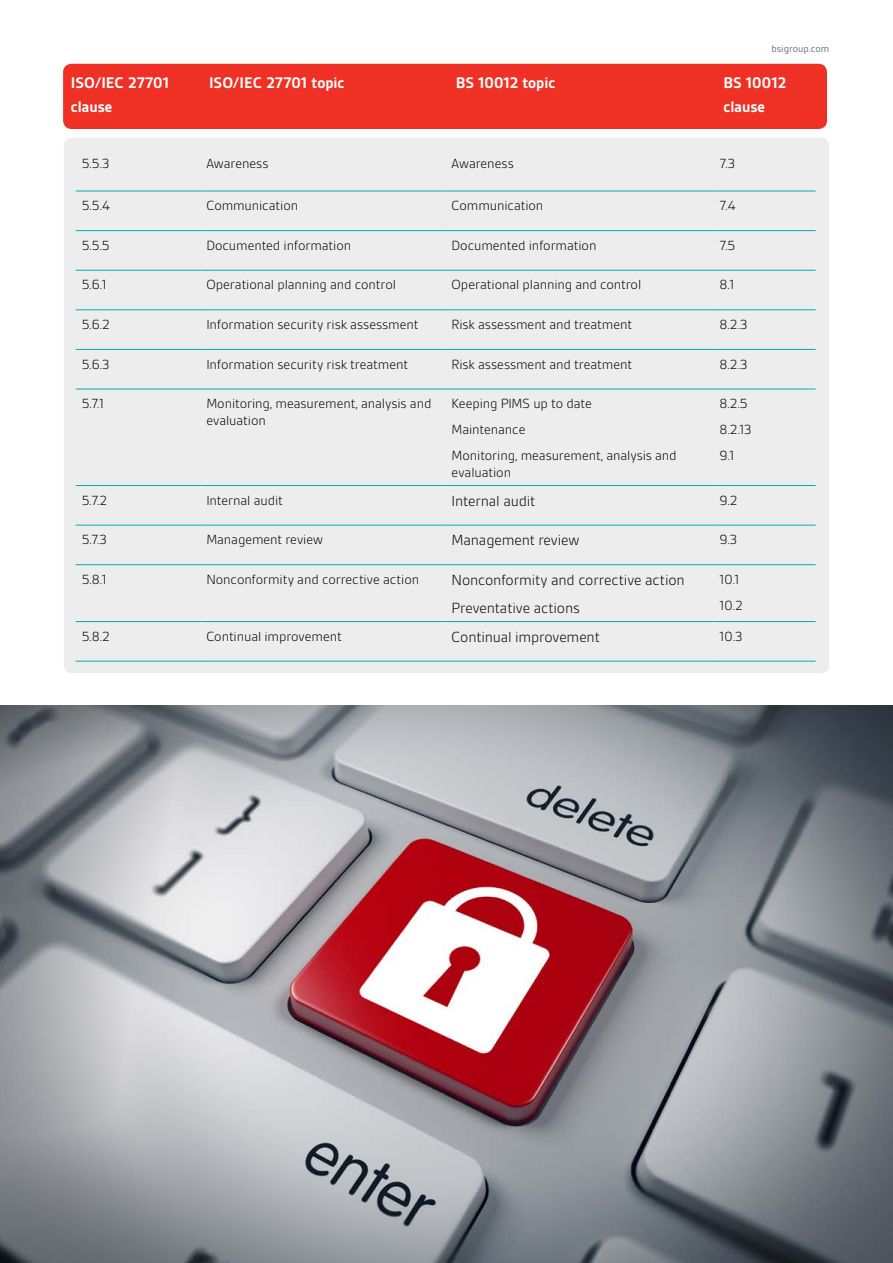
<style>
.page{position:relative;width:893px;height:1263px;background:#fff}
.page>*{position:absolute;margin:0;border:0;box-sizing:border-box;transform-origin:0 0}
.t1{font:700 16.5px/24px "BSI Gesta";letter-spacing:-.005em;color:#fff}
.t2{font:300 15.75px/28px "BSI Gesta";letter-spacing:-.01em;color:#000}
.t3{font:300 14.25px/25.8px "BSI Gesta";letter-spacing:-.005em;color:#000}
.t4{font:10.5px "BSI Gesta";color:#6d6e71}
</style>
<div class="page">
<div style="left:63px;top:64px;width:764px;height:65px;background:#ee3124;border-radius:9px"></div>
<div style="left:64px;top:138px;width:765px;height:535px;background:#ecedec;border-radius:9px"></div>
<hr style="left:76px;top:191px;width:124px;height:1px;background:#00acbd">
<hr style="left:200px;top:191px;width:246px;height:1px;background:#00acbd">
<hr style="left:446px;top:191px;width:267px;height:1px;background:#00acbd">
<hr style="left:713px;top:191px;width:103px;height:1px;background:#00acbd">
<hr style="left:76px;top:230px;width:124px;height:1px;background:#00acbd">
<hr style="left:200px;top:230px;width:246px;height:1px;background:#00acbd">
<hr style="left:446px;top:230px;width:267px;height:1px;background:#00acbd">
<hr style="left:713px;top:230px;width:103px;height:1px;background:#00acbd">
<hr style="left:76px;top:270px;width:124px;height:1px;background:#00acbd">
<hr style="left:200px;top:270px;width:246px;height:1px;background:#00acbd">
<hr style="left:446px;top:270px;width:267px;height:1px;background:#00acbd">
<hr style="left:713px;top:270px;width:103px;height:1px;background:#00acbd">
<hr style="left:76px;top:310px;width:124px;height:1px;background:#00acbd">
<hr style="left:200px;top:310px;width:246px;height:1px;background:#00acbd">
<hr style="left:446px;top:310px;width:267px;height:1px;background:#00acbd">
<hr style="left:713px;top:310px;width:103px;height:1px;background:#00acbd">
<hr style="left:76px;top:349px;width:124px;height:1px;background:#00acbd">
<hr style="left:200px;top:349px;width:246px;height:1px;background:#00acbd">
<hr style="left:446px;top:349px;width:267px;height:1px;background:#00acbd">
<hr style="left:713px;top:349px;width:103px;height:1px;background:#00acbd">
<hr style="left:76px;top:389px;width:124px;height:1px;background:#00acbd">
<hr style="left:200px;top:389px;width:246px;height:1px;background:#00acbd">
<hr style="left:446px;top:389px;width:267px;height:1px;background:#00acbd">
<hr style="left:713px;top:389px;width:103px;height:1px;background:#00acbd">
<hr style="left:76px;top:485px;width:124px;height:1px;background:#00acbd">
<hr style="left:200px;top:485px;width:246px;height:1px;background:#00acbd">
<hr style="left:446px;top:485px;width:267px;height:1px;background:#00acbd">
<hr style="left:713px;top:485px;width:103px;height:1px;background:#00acbd">
<hr style="left:76px;top:525px;width:124px;height:1px;background:#00acbd">
<hr style="left:200px;top:525px;width:246px;height:1px;background:#00acbd">
<hr style="left:446px;top:525px;width:267px;height:1px;background:#00acbd">
<hr style="left:713px;top:525px;width:103px;height:1px;background:#00acbd">
<hr style="left:76px;top:564px;width:124px;height:1px;background:#00acbd">
<hr style="left:200px;top:564px;width:246px;height:1px;background:#00acbd">
<hr style="left:446px;top:564px;width:267px;height:1px;background:#00acbd">
<hr style="left:713px;top:564px;width:103px;height:1px;background:#00acbd">
<hr style="left:76px;top:621px;width:124px;height:1px;background:#00acbd">
<hr style="left:200px;top:621px;width:246px;height:1px;background:#00acbd">
<hr style="left:446px;top:621px;width:267px;height:1px;background:#00acbd">
<hr style="left:713px;top:621px;width:103px;height:1px;background:#00acbd">
<hr style="left:76px;top:661px;width:124px;height:1px;background:#00acbd">
<hr style="left:200px;top:661px;width:246px;height:1px;background:#00acbd">
<hr style="left:446px;top:661px;width:267px;height:1px;background:#00acbd">
<hr style="left:713px;top:661px;width:103px;height:1px;background:#00acbd">
<img style="left:0;top:706px;width:893px;height:557px">
<p class="t1" style="left:71px;top:70px;width:100px">ISO/IEC 27701 clause</p>
<p class="t4" style="left:771px;top:43px;width:59px">bsigroup.com</p>
<p class="t1" style="left:209px;top:70px;width:137px">ISO/IEC 27701 topic</p>
<p class="t1" style="left:456px;top:70px;width:101px">BS 10012 topic</p>
<p class="t1" style="left:724px;top:70px;width:64px">BS 10012 clause</p>
<p class="t3" style="left:82px;top:151px;width:29px">5.5.3</p>
<p class="t3" style="left:206px;top:151px;width:64px">Awareness</p>
<p class="t3" style="left:452px;top:151px;width:64px">Awareness</p>
<p class="t3" style="left:719px;top:151px;width:17px">7.3</p>
<p class="t3" style="left:82px;top:193px;width:30px">5.5.4</p>
<p class="t3" style="left:206px;top:193px;width:93px">Communication</p>
<p class="t3" style="left:452px;top:193px;width:93px">Communication</p>
<p class="t3" style="left:719px;top:193px;width:18px">7.4</p>
<p class="t3" style="left:82px;top:232px;width:30px">5.5.5</p>
<p class="t3" style="left:206px;top:232px;width:146px">Documented information</p>
<p class="t3" style="left:452px;top:232px;width:146px">Documented information</p>
<p class="t3" style="left:719px;top:232px;width:18px">7.5</p>
<p class="t3" style="left:82px;top:272px;width:27px">5.6.1</p>
<p class="t3" style="left:206px;top:272px;width:191px">Operational planning and control</p>
<p class="t3" style="left:452px;top:272px;width:191px">Operational planning and control</p>
<p class="t3" style="left:719px;top:272px;width:16px">8.1</p>
<p class="t3" style="left:82px;top:312px;width:30px">5.6.2</p>
<p class="t3" style="left:206px;top:312px;width:213px">Information security risk assessment</p>
<p class="t3" style="left:452px;top:312px;width:182px">Risk assessment and treatment</p>
<p class="t3" style="left:719px;top:312px;width:29px">8.2.3</p>
<p class="t3" style="left:82px;top:351px;width:29px">5.6.3</p>
<p class="t3" style="left:206px;top:351px;width:203px">Information security risk treatment</p>
<p class="t3" style="left:452px;top:351px;width:182px">Risk assessment and treatment</p>
<p class="t3" style="left:719px;top:351px;width:29px">8.2.3</p>
<p class="t3" style="left:82px;top:391px;width:24px">5.7.1</p>
<p class="t3" style="left:206px;top:395px;width:227px;line-height:17.2px">Monitoring, measurement, analysis and evaluation</p>
<p class="t3" style="left:452px;top:391px;width:227px">Keeping PIMS up to date<br>Maintenance<br>Monitoring, measurement, analysis and</p>
<p class="t3" style="left:452px;top:460px;width:61px">evaluation</p>
<p class="t3" style="left:719px;top:391px;width:33px">8.2.5<br>8.2.13<br>9.1</p>
<p class="t3" style="left:82px;top:487px;width:27px">5.7.2</p>
<p class="t3" style="left:206px;top:487px;width:78px">Internal audit</p>
<p class="t2" style="left:452px;top:487px;width:85px">Internal audit</p>
<p class="t3" style="left:719px;top:487px;width:20px">9.2</p>
<p class="t3" style="left:82px;top:527px;width:27px">5.7.3</p>
<p class="t3" style="left:206px;top:527px;width:118px">Management review</p>
<p class="t2" style="left:452px;top:526px;width:129px">Management review</p>
<p class="t3" style="left:719px;top:527px;width:19px">9.3</p>
<p class="t3" style="left:82px;top:566px;width:27px">5.8.1</p>
<p class="t3" style="left:206px;top:566px;width:214px">Nonconformity and corrective action</p>
<p class="t2" style="left:452px;top:566px;width:235px">Nonconformity and corrective action<br>Preventative actions</p>
<p class="t3" style="left:719px;top:566px;width:25px">10.1<br>10.2</p>
<p class="t3" style="left:82px;top:623px;width:30px">5.8.2</p>
<p class="t3" style="left:206px;top:623px;width:137px">Continual improvement</p>
<p class="t2" style="left:452px;top:623px;width:150px">Continual improvement</p>
<p class="t3" style="left:719px;top:623px;width:24px">10.3</p>
</div>
